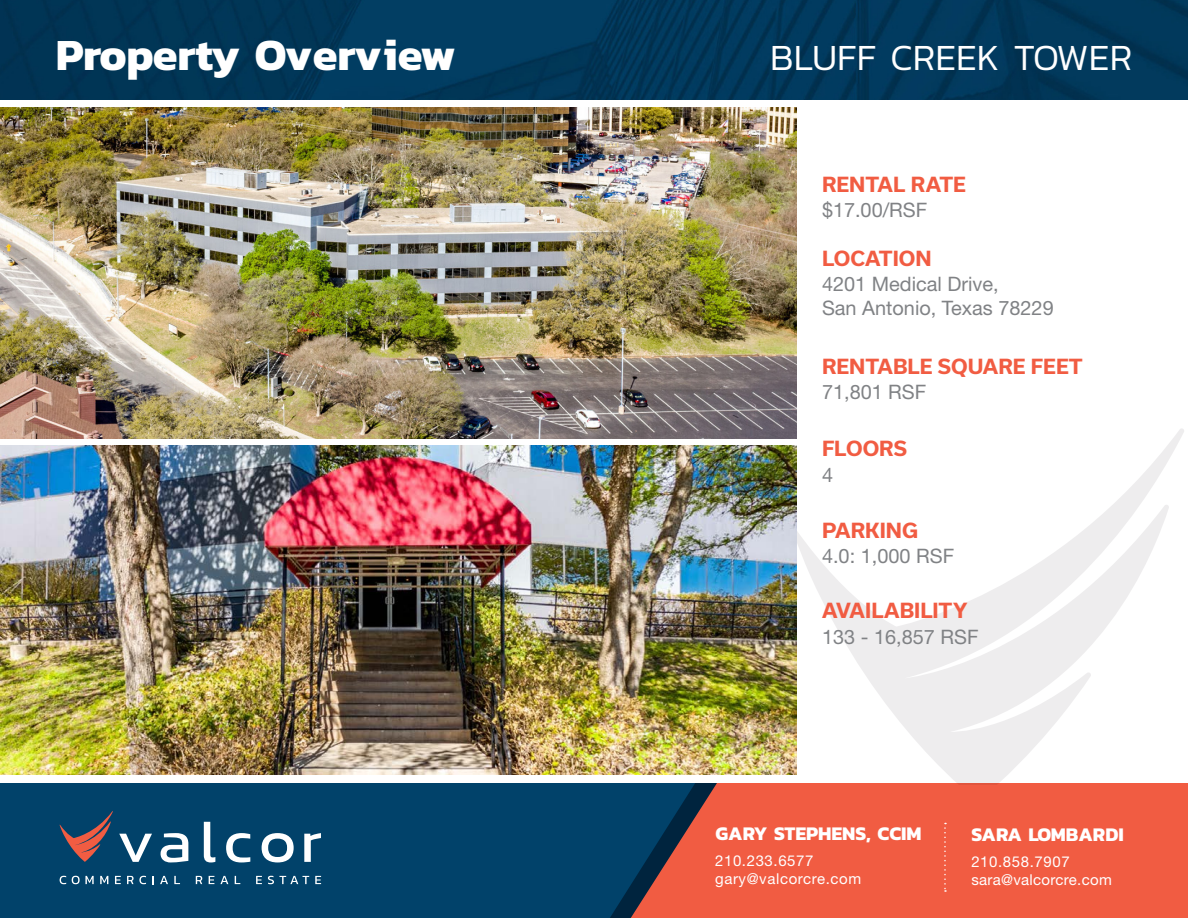
<style>
.page{position:relative;width:1188px;height:918px;background:#fff}
.page>*{position:absolute;margin:0;border:0;box-sizing:border-box;transform-origin:0 0}
.t1{font:700 45px "Kanit";color:#fff}
.big_title{font:300 37.5px "Kanit";color:#fff}
.Grey_Text{font:19.95px "Helvetica Neue LT Std";color:#808285}
.Orange_Title{font:700 19.95px "Usual";color:#f15c42}
.t2{font:700 19.5px "Kanit";color:#fff}
.t3{font:15px/18px "Helvetica Neue LT Std";letter-spacing:.02em;color:#fff}
.t4{font:15px/18px "Helvetica Neue LT Std";letter-spacing:.04em;color:#fff}
</style>
<div class="page">
<div style="left:717px;top:783px;width:471px;height:135px;background:#f15c42"></div>
<svg style="left:695px;top:783px;width:22px;height:135px;background:#d25441"></svg>
<svg style="left:0;top:783px;width:695px;height:135px;background:#0a4267"></svg>
<svg style="left:119px;top:834px;width:33px;height:28px"></svg>
<svg style="left:161px;top:833px;width:27px;height:29px"></svg>
<svg style="left:204px;top:822px;width:11px;height:40px"></svg>
<svg style="left:226px;top:833px;width:24px;height:29px"></svg>
<svg style="left:262px;top:833px;width:32px;height:29px"></svg>
<svg style="left:304px;top:833px;width:17px;height:29px"></svg>
<svg style="left:60px;top:876px;width:6px;height:8px"></svg>
<svg style="left:72px;top:876px;width:22px;height:8px"></svg>
<svg style="left:100px;top:876px;width:8px;height:8px"></svg>
<svg style="left:115px;top:876px;width:6px;height:8px"></svg>
<svg style="left:127px;top:876px;width:19px;height:8px"></svg>
<svg style="left:152px;top:876px;width:2px;height:8px"></svg>
<svg style="left:160px;top:876px;width:8px;height:8px"></svg>
<svg style="left:174px;top:876px;width:6px;height:8px"></svg>
<svg style="left:196px;top:876px;width:6px;height:8px"></svg>
<svg style="left:209px;top:876px;width:5px;height:8px"></svg>
<svg style="left:220px;top:876px;width:8px;height:8px"></svg>
<svg style="left:235px;top:876px;width:5px;height:8px"></svg>
<svg style="left:256px;top:876px;width:6px;height:8px"></svg>
<svg style="left:268px;top:876px;width:41px;height:8px"></svg>
<svg style="left:315px;top:876px;width:6px;height:8px"></svg>
<svg style="left:60px;top:811px;width:53px;height:51px;background:#44495e"></svg>
<svg style="left:944px;top:823px;width:2px;height:69px"></svg>
<img style="left:0;top:0;width:1188px;height:100px">
<svg style="left:792px;top:427px;width:393px;height:357px"></svg>
<img style="left:0;top:107px;width:796px;height:332px">
<img style="left:0;top:446px;width:796px;height:329px">
<p class="t1" style="left:56px;top:20px;width:402px">Property Overview</p>
<p class="big_title" style="left:770px;top:31px;width:364px">BLUFF CREEK TOWER</p>
<p class="Orange_Title" style="left:822px;top:173px;width:145px">RENTAL RATE</p>
<p class="Grey_Text" style="left:822px;top:198px;width:107px">$17.00/RSF</p>
<p class="Orange_Title" style="left:822px;top:247px;width:111px">LOCATION</p>
<p class="Grey_Text" style="left:822px;top:272px;width:178px">4201 Medical Drive,</p>
<p class="Grey_Text" style="left:822px;top:296px;width:233px">San Antonio, Texas 78229</p>
<p class="Orange_Title" style="left:822px;top:355px;width:262px">RENTABLE SQUARE FEET</p>
<p class="Grey_Text" style="left:822px;top:380px;width:106px">71,801 RSF</p>
<p class="Orange_Title" style="left:822px;top:437px;width:86px">FLOORS</p>
<p class="Grey_Text" style="left:822px;top:463px;width:13px">4</p>
<p class="Orange_Title" style="left:822px;top:519px;width:98px">PARKING</p>
<p class="Grey_Text" style="left:822px;top:544px;width:134px">4.0: 1,000 RSF</p>
<p class="Orange_Title" style="left:822px;top:599px;width:147px">AVAILABILITY</p>
<p class="Grey_Text" style="left:822px;top:625px;width:158px">133 - 16,857 RSF</p>
<p class="t2" style="left:716px;top:818px;width:208px">GARY STEPHENS, CCIM</p>
<p class="t2" style="left:972px;top:819px;width:154px">SARA LOMBARDI</p>
<p class="t3" style="left:971px;top:852px;width:142px">210.858.7907 sara@valcorcre.com</p>
<p class="t4" style="left:715px;top:852px;width:148px">210.233.6577 gary@valcorcre.com</p>
</div>
